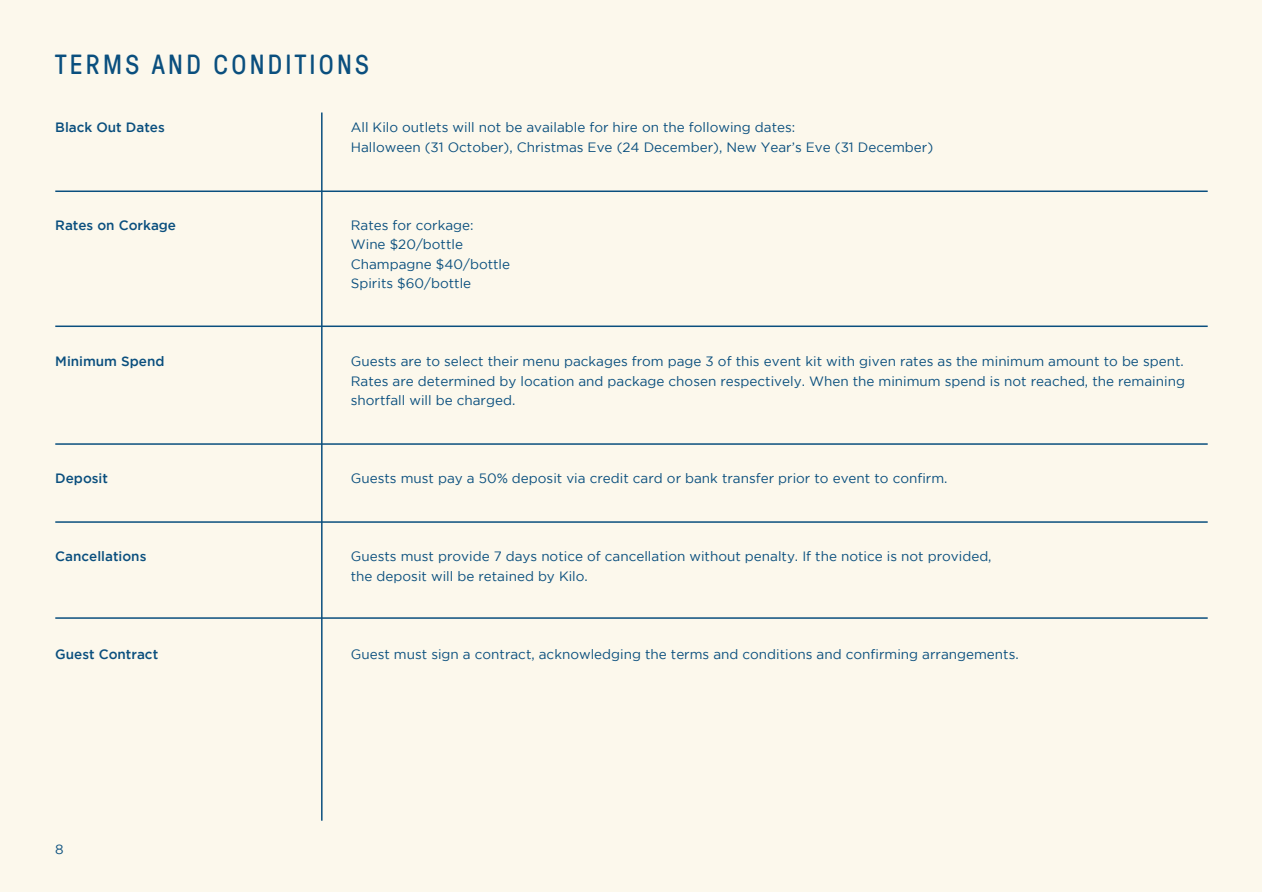
<style>
.page{position:relative;width:1263px;height:893px;background:#fff}
.page>*{position:absolute;margin:0;border:0;box-sizing:border-box;transform-origin:0 0}
.t1{font:27px "GT Pressura";letter-spacing:.12em;color:#0a4f7e}
.t2{font:13.5px/19.5px "Gotham";color:#0a4f7e}
.t3{font:500 13.5px "Gotham";color:#0a4f7e}
</style>
<div class="page">
<div style="left:0;top:1px;width:1261px;height:891px;background:#fcf8ec"></div>
<hr style="left:55px;top:191px;width:1153px;height:1px;background:#0a4f7e">
<hr style="left:55px;top:326px;width:1153px;height:1px;background:#0a4f7e">
<hr style="left:55px;top:443px;width:1153px;height:2px;background:#0a4f7e">
<hr style="left:55px;top:521px;width:1153px;height:2px;background:#0a4f7e">
<hr style="left:55px;top:617px;width:1153px;height:2px;background:#0a4f7e">
<hr style="left:321px;top:113px;width:2px;height:708px;background:#0a4f7e">
<h1 class="t1" style="left:55px;top:45px;width:315px">TERMS AND CONDITIONS</h1>
<p class="t3" style="left:55px;top:120px;width:111px">Black Out Dates</p>
<p class="t2" style="left:351px;top:117px;width:584px">All Kilo outlets will not be available for hire on the following dates:<br>Halloween (31 October), Christmas Eve (24 December), New Year’s Eve (31 December)</p>
<p class="t3" style="left:55px;top:217px;width:122px">Rates on Corkage</p>
<p class="t2" style="left:351px;top:215px;width:161px">Rates for corkage:<br>Wine $20/bottle<br>Champagne $40/bottle<br>Spirits $60/bottle</p>
<p class="t3" style="left:55px;top:354px;width:111px">Minimum Spend</p>
<p class="t2" style="left:351px;top:351px;width:836px;text-align:justify">Guests are to select their menu packages from page 3 of this event kit with given rates as the minimum amount to be spent.<br>Rates are determined by location and package chosen respectively. When the minimum spend is not reached, the remaining shortfall will be charged.</p>
<p class="t3" style="left:55px;top:471px;width:54px">Deposit</p>
<p class="t2" style="left:351px;top:468px;width:598px">Guests must pay a 50% deposit via credit card or bank transfer prior to event to confirm.</p>
<p class="t3" style="left:55px;top:549px;width:93px">Cancellations</p>
<p class="t2" style="left:351px;top:546px;width:642px">Guests must provide 7 days notice of cancellation without penalty. If the notice is not provided, the deposit will be retained by Kilo.</p>
<p class="t3" style="left:55px;top:646px;width:104px">Guest Contract</p>
<p class="t2" style="left:351px;top:644px;width:669px">Guest must sign a contract, acknowledging the terms and conditions and confirming arrangements.</p>
<p class="t2" style="left:55px;top:839px;width:10px">8</p>
</div>
